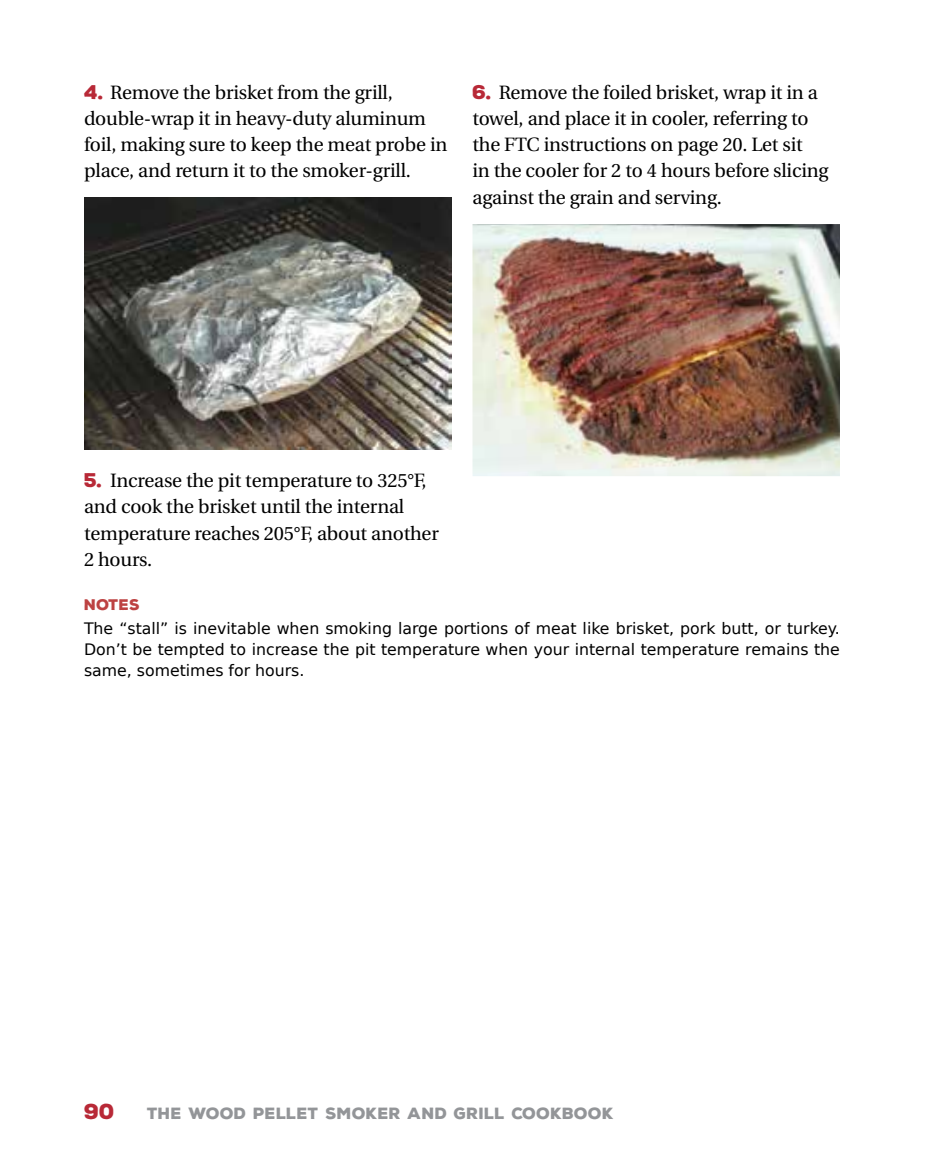
<style>
.page{position:relative;width:945px;height:1166px;background:#fff}
.page>*{position:absolute;margin:0;border:0;box-sizing:border-box;transform-origin:0 0}
.t1{font:900 21px "Nexa Rust Sans";color:#b82937}
.t2{font:19.25px/26.2px "Utopia";letter-spacing:-.01em;color:#000}
.t3{font:15.75px/21px "DejaVu Sans";color:#000;text-align:justify}
.t4{font:900 15.75px "Nexa Rust Sans";letter-spacing:.01em;color:#939598}
.t5{font:900 14.88px "Nexa Rust Sans";letter-spacing:.005em;color:#bd4242}
.s1{font-family:"Nexa Rust Sans";font-weight:900;color:#b82937}
</style>
<div class="page">
<img style="left:84px;top:198px;width:368px;height:252px">
<img style="left:472px;top:224px;width:368px;height:252px">
<p class="t2" style="left:84px;top:79px;width:365px"><span class="s1">4.</span> Remove the brisket from the grill, double-wrap it in heavy-duty aluminum foil, making sure to keep the meat probe in place, and return it to the smoker-grill.</p>
<p class="t2" style="left:472px;top:79px;width:358px"><span class="s1">6.</span> Remove the foiled brisket, wrap it in a towel, and place it in cooler, referring to the FTC instructions on page 20. Let sit<br>in the cooler for 2 to 4 hours before slicing against the grain and serving.</p>
<p class="t2" style="left:84px;top:468px;width:356px"><span class="s1">5.</span> Increase the pit temperature to 325°F, and cook the brisket until the internal temperature reaches 205°F, about another<br>2 hours.</p>
<p class="t5" style="left:84px;top:594px;width:57px">NOTES</p>
<p class="t3" style="left:84px;top:618px;width:758px">The “stall” is inevitable when smoking large portions of meat like brisket, pork butt, or turkey.<br>Don’t be tempted to increase the pit temperature when your internal temperature remains the same, sometimes for hours.</p>
<p class="t1" style="left:84px;top:1096px;width:33px">90</p>
<p class="t4" style="left:147px;top:1102px;width:468px">THE WOOD PELLET SMOKER AND GRILL COOKBOOK</p>
</div>
